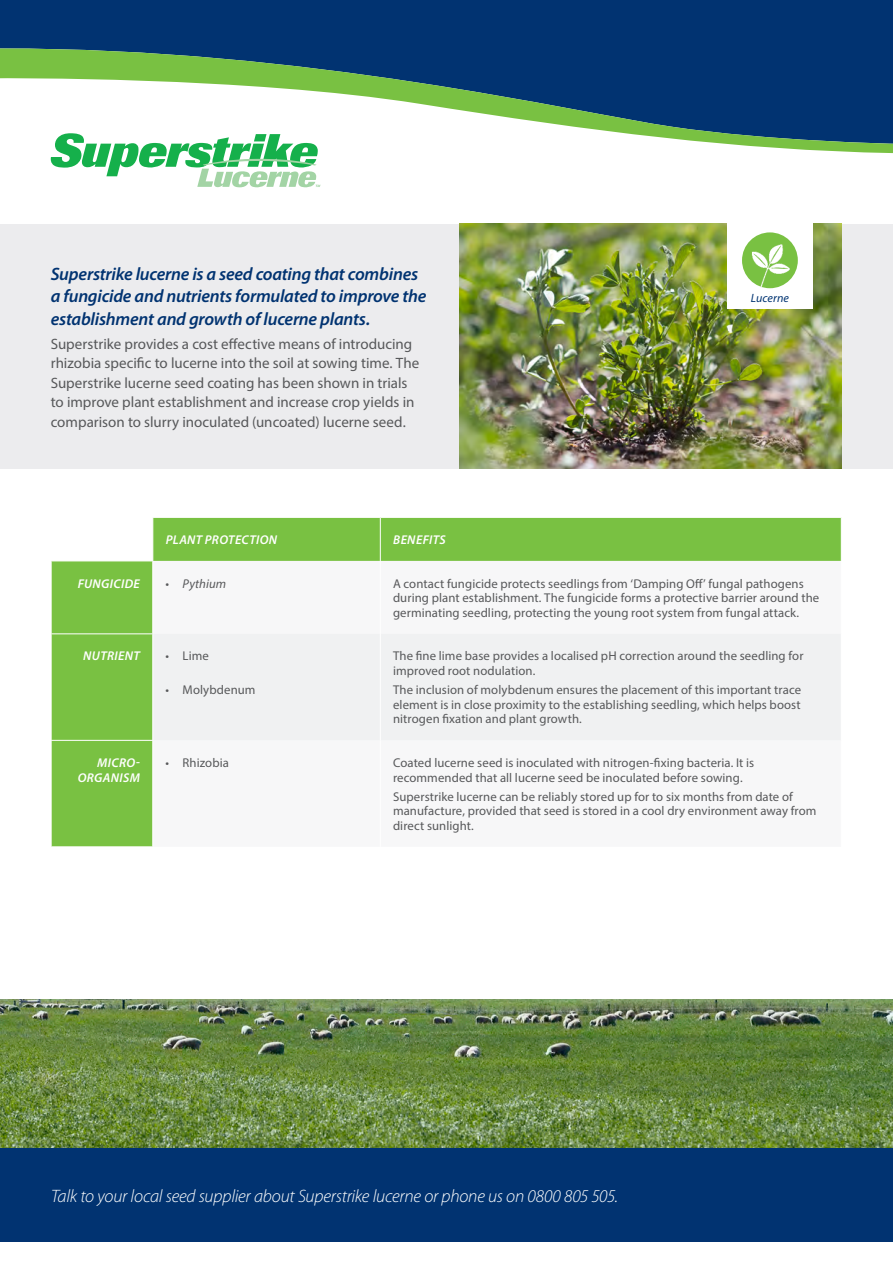
<style>
.page{position:relative;width:893px;height:1263px;background:#fff}
.page>*{position:absolute;margin:0;border:0;box-sizing:border-box;transform-origin:0 0}
.INTRO{font:italic 600 18px/22.5px "Myriad Pro";letter-spacing:-.015em;color:#013371}
.t1{font:italic 300 18px "Myriad Pro";letter-spacing:-.015em;color:#fff}
.BODY{font:15px/19.5px "Myriad Pro";color:#57585a}
.TABLE_BODY{font:12.75px/14.7px "Myriad Pro";letter-spacing:.005em;color:#57585a}
.Heading{font:italic 600 12.75px/14.7px "Myriad Pro";letter-spacing:.025em;color:#fff;text-align:right}
.t2{font:italic 12.75px "Myriad Pro";letter-spacing:.005em;color:#57585a}
.BODY-2{font:italic 12px "Myriad Pro";letter-spacing:.005em;color:#013371}
</style>
<div class="page">
<div style="left:1px;top:224px;width:892px;height:244px;background:#ececee"></div>
<img style="left:0;top:1000px;width:893px;height:148px">
<div style="left:0;top:1148px;width:893px;height:94px;background:#013371"></div>
<div style="left:0;top:0;width:893px;height:48px;background:#013371"></div>
<svg style="left:0;top:48px;width:893px;height:105px"></svg>
<img style="left:459px;top:224px;width:383px;height:244px">
<svg style="left:51px;top:133px;width:269px;height:54px"></svg>
<div style="left:727px;top:224px;width:85px;height:85px;background:#fff"></div>
<img style="left:742px;top:232px;width:56px;height:56px">
<svg style="left:52px;top:518px;width:789px;height:328px;background:#82c54f"></svg>
<svg style="left:153px;top:561px;width:688px;height:285px"></svg>
<div style="left:153px;top:634px;width:688px;height:106px;background:#f0f1f2"></div>
<hr style="left:152px;top:518px;width:1px;height:42px;background:#fff">
<hr style="left:380px;top:518px;width:1px;height:43px;background:#fff">
<hr style="left:51px;top:560px;width:102px;height:1px;background:#fff">
<hr style="left:152px;top:561px;width:1px;height:72px;background:#fff">
<hr style="left:380px;top:561px;width:1px;height:73px;background:#fff">
<hr style="left:51px;top:633px;width:102px;height:1px;background:#fff">
<hr style="left:152px;top:634px;width:1px;height:106px;background:#fff">
<hr style="left:380px;top:634px;width:1px;height:106px;background:#fff">
<hr style="left:51px;top:740px;width:102px;height:1px;background:#fff">
<hr style="left:152px;top:741px;width:1px;height:105px;background:#fff">
<hr style="left:380px;top:740px;width:1px;height:107px;background:#fff">
<p class="INTRO" style="left:51px;top:262px;width:377px">Superstrike lucerne is a seed coating that combines a fungicide and nutrients formulated to improve the establishment and growth of lucerne plants.</p>
<p class="BODY" style="left:51px;top:333px;width:370px">Superstrike provides a cost effective means of introducing rhizobia specific to lucerne into the soil at sowing time. The Superstrike lucerne seed coating has been shown in trials to improve plant establishment and increase crop yields in comparison to slurry inoculated (uncoated) lucerne seed.</p>
<p class="Heading" style="left:166px;top:532px;width:113px">PLANT PROTECTION</p>
<p class="Heading" style="left:393px;top:532px;width:54px">BENEFITS</p>
<p class="BODY-2" style="left:751px;top:290px;width:40px">Lucerne</p>
<p class="Heading" style="left:78px;top:575px;width:64px">FUNGICIDE</p>
<p class="t2" style="left:166px;top:575px;width:62px">• Pythium</p>
<p class="TABLE_BODY" style="left:393px;top:576px;width:428px">A contact fungicide protects seedlings from ‘Damping Off’ fungal pathogens during plant establishment. The fungicide forms a protective barrier around the germinating seedling, protecting the young root system from fungal attack.</p>
<p class="Heading" style="left:83px;top:648px;width:58px">NUTRIENT</p>
<p class="TABLE_BODY" style="left:166px;top:649px;width:45px">• Lime</p>
<p class="TABLE_BODY" style="left:166px;top:682px;width:91px">• Molybdenum</p>
<p class="TABLE_BODY" style="left:393px;top:649px;width:412px">The fine lime base provides a localised pH correction around the seedling for improved root nodulation.</p>
<p class="TABLE_BODY" style="left:393px;top:682px;width:409px;text-align:justify">The inclusion of molybdenum ensures the placement of this important trace element is in close proximity to the establishing seedling, which helps boost nitrogen fixation and plant growth.</p>
<p class="Heading" style="left:78px;top:755px;width:64px">MICRO-<br>ORGANISM</p>
<p class="TABLE_BODY" style="left:166px;top:755px;width:65px">• Rhizobia</p>
<p class="TABLE_BODY" style="left:393px;top:755px;width:363px">Coated lucerne seed is inoculated with nitrogen-fixing bacteria. It is recommended that all lucerne seed be inoculated before sowing.</p>
<p class="TABLE_BODY" style="left:393px;top:789px;width:425px">Superstrike lucerne can be reliably stored up for to six months from date of manufacture, provided that seed is stored in a cool dry environment away from direct sunlight.</p>
<p class="t1" style="left:51px;top:1186px;width:569px">Talk to your local seed supplier about Superstrike lucerne or phone us on 0800 805 505.</p>
</div>
